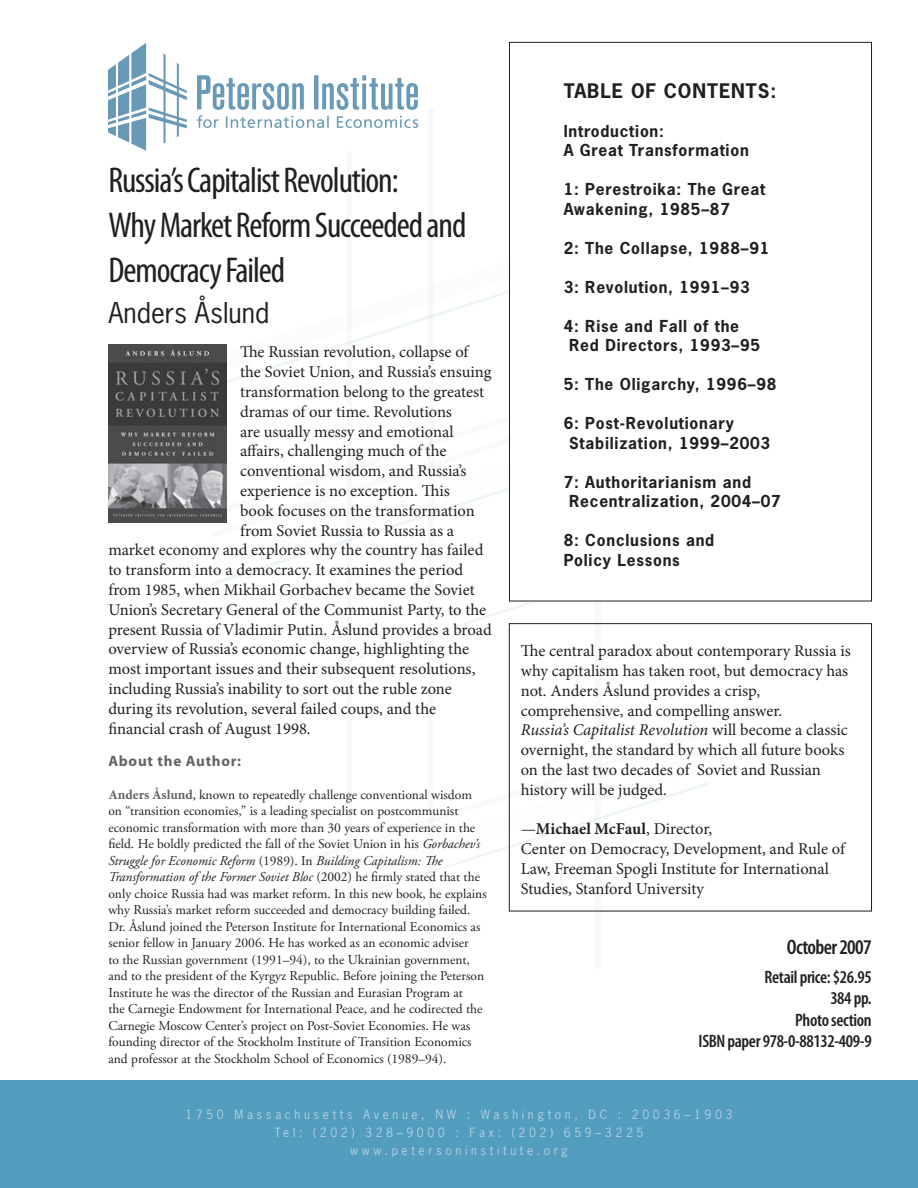
<style>
.page{position:relative;width:918px;height:1188px;background:#fff}
.page>*{position:absolute;margin:0;border:0;box-sizing:border-box;transform-origin:0 0}
.t1{font:condensed 36px/45px "Myriad Pro";letter-spacing:-.03em;color:#231f20}
.t2{font:27px "News Gothic Std";color:#231f20}
.t3{font:600 condensed 21px "Myriad Pro";letter-spacing:-.03em;color:#231f20}
.t4{font:700 18.9px "News Gothic Std";letter-spacing:.05em;color:#231f20}
.t5{font:600 condensed 18px/21.6px "Myriad Pro";letter-spacing:-.02em;color:#231f20;text-align:right}
.t6{font:16.5px/19.8px "Minion Pro";color:#231f20}
.t7{font:700 15.6px/19.5px "News Gothic Std";letter-spacing:.05em;color:#231f20}
.t8{font:700 15px "Myriad Pro";letter-spacing:.05em;color:#636366}
.t9{font:13.5px/16.5px "Adobe Garamond Pro";color:#231f20}
.t10{font:12px/18px "News Gothic Std";letter-spacing:.3em;color:#b2d0e2;text-align:center}
.s1{font-family:"Minion Pro";font-weight:700;color:#636366}
.s2{font-family:"Minion Pro"}
.s3{font-style:italic}
.s4{font-weight:700}
</style>
<div class="page">
<div style="left:0;top:1080px;width:918px;height:108px;background:#529cbe"></div>
<div style="left:347px;top:108px;width:5px;height:861px;background:#f8f9fa"></div>
<div style="left:428px;top:108px;width:5px;height:861px;background:#f8f9fa"></div>
<svg style="left:330px;top:440px;width:179px;height:105px"></svg>
<svg style="left:215px;top:285px;width:294px;height:98px"></svg>
<div style="left:595px;top:108px;width:6px;height:861px;background:#f8f9fa"></div>
<svg style="left:212px;top:545px;width:497px;height:160px"></svg>
<svg style="left:254px;top:782px;width:455px;height:146px"></svg>
<svg style="left:254px;top:729px;width:454px;height:164px"></svg>
<div style="left:510px;top:42px;width:362px;height:559px;background:#fff"></div>
<div style="left:509px;top:623px;width:363px;height:288px;border:1px solid #231f20"></div>
<img style="left:108px;top:345px;width:119px;height:178px">
<svg style="left:108px;top:43px;width:310px;height:108px"></svg>
<h1 class="t1" style="left:108px;top:158px;width:360px">Russia’s Capitalist Revolution:<br>Why Market Reform Succeeded and<br>Democracy Failed</h1>
<h2 class="t2" style="left:108px;top:296px;width:162px">Anders Åslund</h2>
<p class="t6" style="left:240px;top:342px;width:230px">The Russian revolution, collapse of</p>
<p class="t6" style="left:240px;top:362px;width:253px">the Soviet Union, and Russia’s ensuing</p>
<p class="t6" style="left:240px;top:382px;width:246px">transformation belong to the greatest</p>
<p class="t6" style="left:240px;top:402px;width:213px">dramas of our time. Revolutions</p>
<p class="t6" style="left:240px;top:421px;width:215px">are usually messy and emotional</p>
<p class="t6" style="left:240px;top:441px;width:208px">affairs, challenging much of the</p>
<p class="t6" style="left:240px;top:461px;width:228px">conventional wisdom, and Russia’s</p>
<p class="t6" style="left:240px;top:481px;width:211px">experience is no exception. This</p>
<p class="t6" style="left:240px;top:501px;width:236px">book focuses on the transformation</p>
<p class="t6" style="left:240px;top:520px;width:216px">from Soviet Russia to Russia as a</p>
<p class="t6" style="left:108px;top:540px;width:377px">market economy and explores why the country has failed</p>
<p class="t6" style="left:108px;top:560px;width:356px">to transform into a democracy. It examines the period</p>
<p class="t6" style="left:108px;top:580px;width:368px">from 1985, when Mikhail Gorbachev became the Soviet</p>
<p class="t6" style="left:108px;top:600px;width:379px">Union’s Secretary General of the Communist Party, to the</p>
<p class="t6" style="left:108px;top:619px;width:385px">present Russia of Vladimir Putin. Åslund provides a broad</p>
<p class="t6" style="left:108px;top:639px;width:362px">overview of Russia’s economic change, highlighting the</p>
<p class="t6" style="left:108px;top:659px;width:369px">most important issues and their subsequent resolutions,</p>
<p class="t6" style="left:108px;top:679px;width:345px">including Russia’s inability to sort out the ruble zone</p>
<p class="t6" style="left:108px;top:699px;width:329px">during its revolution, several failed coups, and the</p>
<p class="t6" style="left:108px;top:719px;width:204px">financial crash of August 1998.</p>
<p class="t8" style="left:108px;top:751px;width:134px">About the Author:</p>
<p class="t9" style="left:108px;top:787px;width:380px"><span class="s1">Anders Åslund</span><span class="s2">,</span> known to repeatedly challenge conventional wisdom on “transition economies,” is a leading specialist on postcommunist economic transformation with more than 30 years of experience in the field. He boldly predicted the fall of the Soviet Union in his <span class="s3">Gorbachev’s Struggle for Economic Reform</span> (1989). In <span class="s3">Building Capitalism: The Transformation of the Former Soviet Bloc</span> (2002) he firmly stated that the only choice Russia had was market reform. In this new book, he explains why Russia’s market reform succeeded and democracy building failed.<br>Dr. Åslund joined the Peterson Institute for International Economics as senior fellow in January 2006. He has worked as an economic adviser<br>to the Russian government (1991–94), to the Ukrainian government, and to the president of the Kyrgyz Republic. Before joining the Peterson Institute he was the director of the Russian and Eurasian Program at<br>the Carnegie Endowment for International Peace, and he codirected the Carnegie Moscow Center’s project on Post-Soviet Economies. He was founding director of the Stockholm Institute of Transition Economics and professor at the Stockholm School of Economics (1989–94).</p>
<p class="t4" style="left:564px;top:78px;width:214px">TABLE OF CONTENTS:</p>
<p class="t7" style="left:564px;top:121px;width:187px">Introduction:<br>A Great Transformation</p>
<p class="t7" style="left:564px;top:179px;width:203px">1: Perestroika: The Great<br>Awakening, 1985–87</p>
<p class="t7" style="left:564px;top:238px;width:207px">2: The Collapse, 1988–91</p>
<p class="t7" style="left:564px;top:277px;width:188px">3: Revolution, 1991–93</p>
<p class="t7" style="left:569px;top:316px;width:192px;text-indent:-6px">4: Rise and Fall of the<br>Red Directors, 1993–95</p>
<p class="t7" style="left:564px;top:374px;width:214px">5: The Oligarchy, 1996–98</p>
<p class="t7" style="left:569px;top:413px;width:203px;text-indent:-6px">6: Post-Revolutionary<br>Stabilization, 1999–2003</p>
<p class="t7" style="left:569px;top:472px;width:213px;text-indent:-6px">7: Authoritarianism and<br>Recentralization, 2004–07</p>
<p class="t7" style="left:564px;top:530px;width:152px">8: Conclusions and<br>Policy Lessons</p>
<p class="t6" style="left:521px;top:641px;width:332px">The central paradox about contemporary Russia is why capitalism has taken root, but democracy has not. Anders Åslund provides a crisp, comprehensive, and compelling answer.<br><span class="s3">Russia’s Capitalist Revolution</span> will become a classic overnight, the standard by which all future books on the last two decades of Soviet and Russian history will be judged.</p>
<p class="t6" style="left:521px;top:819px;width:326px">—<span class="s4">Michael McFaul</span>, Director,<br>Center on Democracy, Development, and Rule of Law, Freeman Spogli Institute for International Studies, Stanford University</p>
<p class="t3" style="left:787px;top:935px;width:86px">October 2007</p>
<p class="t5" style="left:699px;top:966px;width:175px">Retail price: $26.95<br>384 pp.<br>Photo section<br>ISBN paper 978-0-88132-409-9</p>
<p class="t10" style="left:185px;top:1105px;width:549px">1750 Massachusetts Avenue, NW : Washington, DC : 20036–1903<br>Tel: (202) 328–9000 : Fax: (202) 659–3225 www.petersoninstitute.org</p>
</div>
